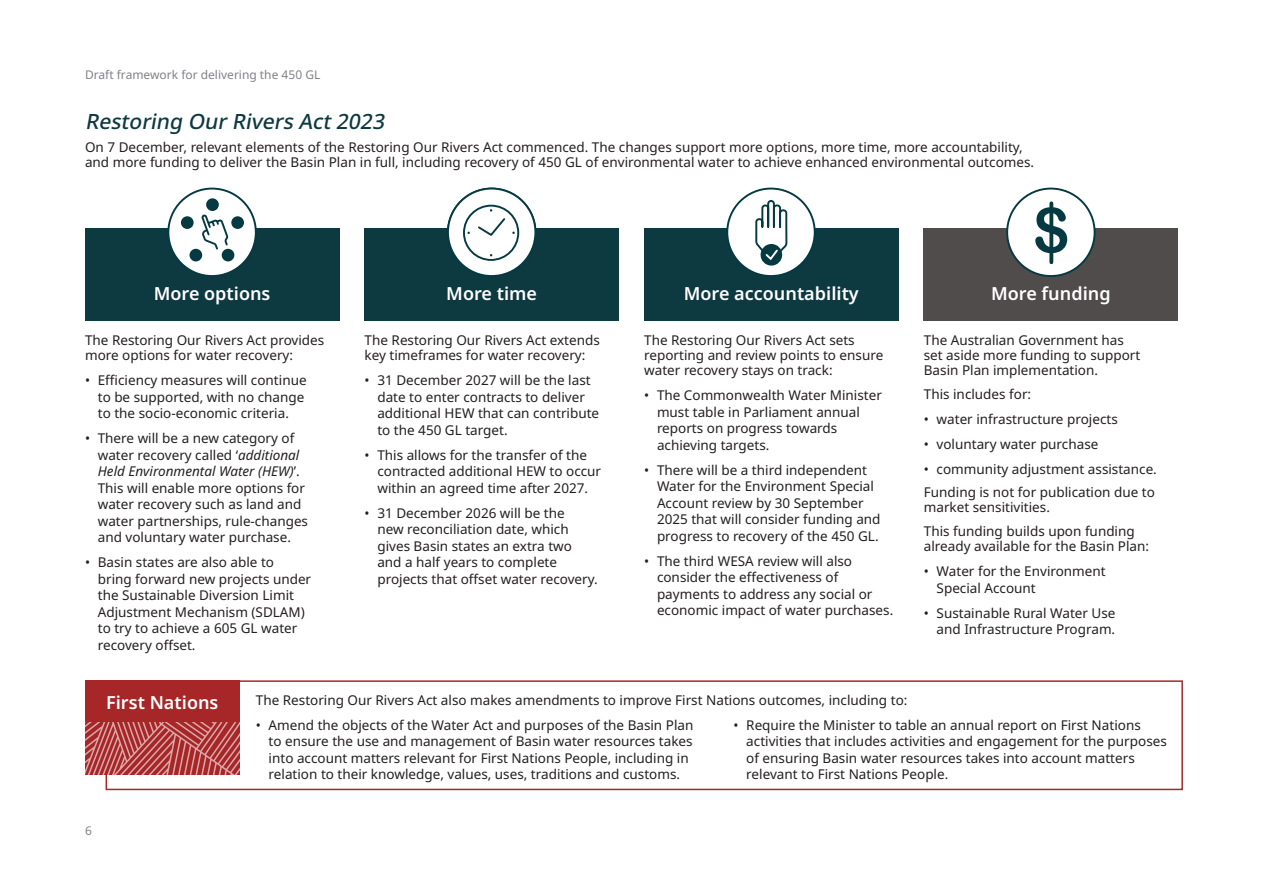
<style>
.page{position:relative;width:1263px;height:893px;background:#fff}
.page>*{position:absolute;margin:0;border:0;box-sizing:border-box;transform-origin:0 0}
.t1{font:italic 500 21px "Noto Sans";color:#0d3941}
.t2{font:600 18px "Noto Sans";color:#fff}
.t3{font:13.5px/16.5px "Noto Sans";color:#231f20}
.t4{font:12px "Noto Sans";color:#808285}
.s1{font-style:italic}
</style>
<div class="page">
<div style="left:106px;top:680px;width:1077px;height:110px;border:2px solid #a72728"></div>
<div style="left:85px;top:229px;width:254px;height:92px;background:#0d3941"></div>
<div style="left:365px;top:229px;width:254px;height:92px;background:#0d3941"></div>
<div style="left:644px;top:229px;width:254px;height:92px;background:#0d3941"></div>
<div style="left:924px;top:229px;width:254px;height:92px;background:#514c4c"></div>
<div style="left:85px;top:680px;width:155px;height:95px;background:#a72728"></div>
<div style="left:448px;top:189px;width:87px;height:87px;background:#fff;border-radius:50%"></div>
<div style="left:447px;top:188px;width:89px;height:89px;border:2px solid #053a42;border-radius:50%"></div>
<div style="left:463px;top:205px;width:56px;height:56px;border:2px solid #053a42;border-radius:50%"></div>
<svg style="left:476px;top:209px;width:39px;height:27px"></svg>
<div style="left:168px;top:189px;width:88px;height:87px;background:#fff;border-radius:50%"></div>
<div style="left:167px;top:188px;width:90px;height:89px;border:2px solid #053a42;border-radius:50%"></div>
<svg style="left:200px;top:214px;width:30px;height:37px"></svg>
<div style="left:207px;top:199px;width:11px;height:11px;background:#053a42;border-radius:50%"></div>
<div style="left:206px;top:198px;width:13px;height:13px;border:2px solid #053a42;border-radius:50%"></div>
<div style="left:232px;top:217px;width:11px;height:11px;background:#053a42;border-radius:50%"></div>
<div style="left:231px;top:216px;width:13px;height:13px;border:2px solid #053a42;border-radius:50%"></div>
<div style="left:182px;top:217px;width:11px;height:11px;background:#053a42;border-radius:50%"></div>
<div style="left:181px;top:216px;width:13px;height:13px;border:2px solid #053a42;border-radius:50%"></div>
<div style="left:190px;top:250px;width:11px;height:10px;background:#053a42;border-radius:50%"></div>
<div style="left:190px;top:249px;width:12px;height:12px;border:2px solid #053a42;border-radius:50%"></div>
<div style="left:223px;top:250px;width:10px;height:10px;background:#053a42;border-radius:50%"></div>
<div style="left:222px;top:249px;width:12px;height:12px;border:2px solid #053a42;border-radius:50%"></div>
<div style="left:1007px;top:189px;width:87px;height:87px;background:#fff;border-radius:50%"></div>
<div style="left:1006px;top:188px;width:89px;height:89px;border:2px solid #053a42;border-radius:50%"></div>
<svg style="left:1035px;top:201px;width:32px;height:63px"></svg>
<div style="left:727px;top:189px;width:88px;height:87px;background:#fff;border-radius:50%"></div>
<div style="left:726px;top:188px;width:90px;height:89px;border:2px solid #053a42;border-radius:50%"></div>
<svg style="left:754px;top:200px;width:35px;height:77px"></svg>
<svg style="left:85px;top:722px;width:155px;height:53px"></svg>
<p class="t4" style="left:85px;top:66px;width:237px">Draft framework for delivering the 450 GL</p>
<h3 class="t1" style="left:85px;top:106px;width:306px">Restoring OurRivers Act2023</h3>
<p class="t3" style="left:85px;top:140px;width:950px;line-height:15px">On 7 December, relevant elements of the Restoring Our Rivers Act commenced. The changes support more options, more time, more accountability, and more funding to deliver the Basin Plan in full, including recovery of 450 GL of environmental water to achieve enhanced environmental outcomes.</p>
<h4 class="t2" style="left:154px;top:281px;width:118px">More options</h4>
<p class="t3" style="left:85px;top:333px;width:241px;line-height:15px">The Restoring Our Rivers Act provides more options for water recovery:</p>
<p class="t3" style="left:98px;top:373px;width:210px;text-indent:-13px">• Efficiency measures will continue to be supported, with no change to the socio‑economic criteria.</p>
<p class="t3" style="left:98px;top:431px;width:212px;text-indent:-13px">• There will be a new category of water recovery called ‘<span class="s1">additional<br>Held Environmental Water (HEW)</span>’.<br>This will enable more options for water recovery such as land and water partnerships, rule‑changes and voluntary water purchase.</p>
<p class="t3" style="left:98px;top:555px;width:215px;text-indent:-13px">• Basin states are also able to bring forward new projects under the Sustainable Diversion Limit<br>Adjustment Mechanism (SDLAM) to try to achieve a 605 GL water recovery offset.</p>
<h4 class="t2" style="left:446px;top:281px;width:92px">More time</h4>
<p class="t3" style="left:365px;top:333px;width:237px;line-height:15px">The Restoring Our Rivers Act extends key timeframes for water recovery:</p>
<p class="t3" style="left:377px;top:373px;width:223px;text-indent:-13px">• 31 December 2027 will be the last date to enter contracts to deliver additional HEW that can contribute to the 450 GL target.</p>
<p class="t3" style="left:377px;top:447px;width:225px;text-indent:-13px">• This allows for the transfer of the contracted additional HEW to occur within an agreed time after 2027.</p>
<p class="t3" style="left:377px;top:505px;width:222px;text-indent:-13px">• 31 December 2026 will be the<br>new reconciliation date, which gives Basin states an extra two and a half years to complete projects that offset water recovery.</p>
<h4 class="t2" style="left:684px;top:281px;width:177px">More accountability</h4>
<p class="t3" style="left:644px;top:333px;width:241px;line-height:15px">The Restoring Our Rivers Act sets reporting and review points to ensure water recovery stays on track:</p>
<p class="t3" style="left:657px;top:388px;width:226px;text-indent:-13px">• The Commonwealth Water Minister must table in Parliament annual reports on progress towards achieving targets.</p>
<p class="t3" style="left:657px;top:462px;width:225px;text-indent:-13px">• There will be a third independent Water for the Environment Special Account review by 30 September 2025 that will consider funding and progress to recovery of the 450 GL.</p>
<p class="t3" style="left:657px;top:553px;width:238px;text-indent:-13px">• The third WESA review will also consider the effectiveness of payments to address any social or economic impact of water purchases.</p>
<h4 class="t2" style="left:991px;top:281px;width:121px">More funding</h4>
<p class="t3" style="left:924px;top:333px;width:218px;line-height:15px">The Australian Government has set aside more funding to support<br>Basin Plan implementation.</p>
<p class="t3" style="left:924px;top:386px;width:109px">This includes for:</p>
<p class="t3" style="left:924px;top:411px;width:195px">• water infrastructure projects</p>
<p class="t3" style="left:924px;top:436px;width:176px">• voluntary water purchase</p>
<p class="t3" style="left:924px;top:461px;width:235px">• community adjustment assistance.</p>
<p class="t3" style="left:924px;top:485px;width:233px;line-height:15px">Funding is not for publication due to market sensitivities.</p>
<p class="t3" style="left:924px;top:524px;width:227px;line-height:15px">This funding builds upon funding already available for the Basin Plan:</p>
<p class="t3" style="left:936px;top:563px;width:171px;text-indent:-13px">• Water for the Environment<br>Special Account</p>
<p class="t3" style="left:924px;top:605px;width:193px;text-align:right">• Sustainable Rural Water Use and Infrastructure Program.</p>
<h4 class="t2" style="left:106px;top:690px;width:114px">First Nations</h4>
<p class="t4" style="left:85px;top:823px;width:8px">6</p>
<p class="t3" style="left:256px;top:692px;width:653px">The Restoring Our Rivers Act also makes amendments to improve First Nations outcomes, including to:</p>
<p class="t3" style="left:269px;top:717px;width:426px;text-indent:-13px">• Amend the objects of the Water Act and purposes of the Basin Plan to ensure the use and management of Basin water resources takes into account matters relevant for First Nations People, including in relation to their knowledge, values, uses, traditions and customs.</p>
<p class="t3" style="left:746px;top:717px;width:422px;text-indent:-13px">• Require the Minister to table an annual report on First Nations activities that includes activities and engagement for the purposes of ensuring Basin water resources takes into account matters relevant to First Nations People.</p>
</div>
